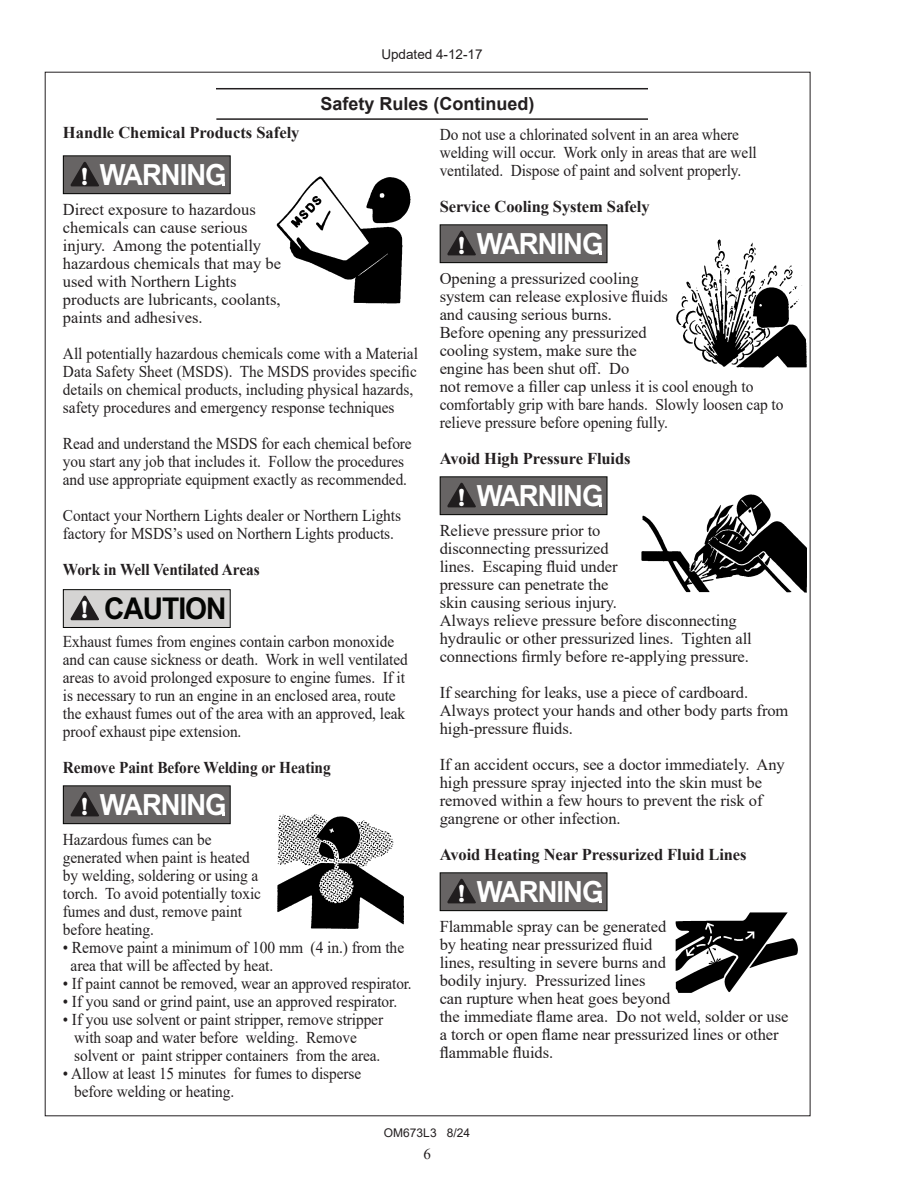
<style>
.page{position:relative;width:918px;height:1188px;background:#fff}
.page>*{position:absolute;margin:0;border:0;box-sizing:border-box;transform-origin:0 0}
.t1{font:700 30px "Arial";letter-spacing:-.035em;color:#040503;scale:.94 1}
.t2{font:700 29.25px "Arial";letter-spacing:-.035em;color:#fff;scale:.94 1}
.t3{font:700 18px "Arial";color:#231f20}
.t4{font:16.5px/18px "Times New Roman";letter-spacing:-.005em;color:#231f20;scale:.93 1}
.t5{font:16.5px/18px "Times New Roman";letter-spacing:-.005em;color:#231f20}
.t6{font:700 16.5px "Times New Roman";letter-spacing:-.005em;color:#231f20}
.t7{font:700 16.5px "Times New Roman";letter-spacing:-.005em;color:#231f20;scale:.93 1}
.t8{font:16.5px "Times New Roman";letter-spacing:-.005em;color:#231f20;scale:.94 1}
.t9{font:15px "Times New Roman";color:#231f20}
.t10{font:13.5px "Arial";color:#231f20}
.t11{font:12px "Arial";color:#231f20}
.s1{font-family:"Bookman Old Style";font-size:25.05px}
.s2{font-family:"Bookman Old Style";font-size:25.05px;color:#fff}
</style>
<div class="page">
<hr style="left:216px;top:88px;width:432px;height:1px;background:#231f20">
<hr style="left:216px;top:118px;width:432px;height:2px;background:#231f20">
<img style="left:276px;top:176px;width:135px;height:128px">
<img style="left:277px;top:814px;width:127px;height:115px">
<img style="left:676px;top:239px;width:130px;height:129px">
<img style="left:641px;top:494px;width:165px;height:99px">
<img style="left:675px;top:912px;width:123px;height:81px">
<div style="left:440px;top:225px;width:167px;height:38px;background:#676464"></div>
<div style="left:440px;top:224px;width:167px;height:39px;border:1px solid #040503"></div>
<svg style="left:447px;top:230px;width:29px;height:26px"></svg>
<div style="left:440px;top:477px;width:167px;height:38px;background:#676464"></div>
<div style="left:440px;top:476px;width:167px;height:39px;border:1px solid #040503"></div>
<svg style="left:447px;top:482px;width:29px;height:26px"></svg>
<div style="left:440px;top:873px;width:167px;height:38px;background:#676464"></div>
<div style="left:440px;top:872px;width:167px;height:39px;border:1px solid #040503"></div>
<svg style="left:447px;top:878px;width:29px;height:26px"></svg>
<div style="left:63px;top:156px;width:167px;height:38px;background:#676464"></div>
<div style="left:63px;top:155px;width:168px;height:39px;border:1px solid #040503"></div>
<svg style="left:70px;top:162px;width:29px;height:25px"></svg>
<div style="left:63px;top:590px;width:167px;height:37px;background:#d5d4d3"></div>
<div style="left:63px;top:589px;width:168px;height:39px;border:1px solid #040503"></div>
<svg style="left:70px;top:595px;width:29px;height:25px"></svg>
<div style="left:63px;top:786px;width:167px;height:38px;background:#676464"></div>
<div style="left:63px;top:785px;width:168px;height:39px;border:1px solid #040503"></div>
<svg style="left:70px;top:792px;width:29px;height:25px"></svg>
<p class="t10" style="left:381px;top:45px;width:103px">Updated 4-12-17</p>
<p class="t3" style="left:321px;top:91px;width:216px">Safety Rules (Continued)</p>
<p class="t4" style="left:440px;top:125px;width:342px">Do not use a chlorinated solvent in an area where welding will occur. Work only in areas that are well ventilated. Dispose of paint and solvent properly.</p>
<p class="t6" style="left:440px;top:194px;width:211px">Service Cooling System Safely</p>
<p class="t2" style="left:457px;top:225px;width:157px"><span class="s1">!</span> WARNING</p>
<p class="t5" style="left:440px;top:269px;width:230px">Opening a pressurized cooling system can release explosive fluids and causing serious burns.</p>
<p class="t5" style="left:440px;top:323px;width:345px">Before opening any pressurized<br>cooling system, make sure the<br>engine has been shut off. Do<br>not remove a filler cap unless it is cool enough to comfortably grip with bare hands. Slowly loosen cap to relieve pressure before opening fully.</p>
<p class="t6" style="left:440px;top:446px;width:192px">Avoid High Pressure Fluids</p>
<p class="t2" style="left:457px;top:477px;width:157px"><span class="s1">!</span> WARNING</p>
<p class="t5" style="left:440px;top:521px;width:314px">Relieve pressure prior to<br>disconnecting pressurized<br>lines. Escaping fluid under<br>pressure can penetrate the<br>skin causing serious injury.<br>Always relieve pressure before disconnecting hydraulic or other pressurized lines. Tighten all connections firmly before re-applying pressure.</p>
<p class="t5" style="left:440px;top:683px;width:350px">If searching for leaks, use a piece of cardboard.<br>Always protect your hands and other body parts from high-pressure fluids.</p>
<p class="t5" style="left:440px;top:755px;width:347px">If an accident occurs, see a doctor immediately. Any high pressure spray injected into the skin must be removed within a few hours to prevent the risk of gangrene or other infection.</p>
<p class="t6" style="left:440px;top:842px;width:308px">Avoid Heating Near Pressurized Fluid Lines</p>
<p class="t2" style="left:457px;top:873px;width:157px"><span class="s1">!</span> WARNING</p>
<p class="t5" style="left:440px;top:917px;width:350px">Flammable spray can be generated<br>by heating near pressurized fluid<br>lines, resulting in severe burns and<br>bodily injury. Pressurized lines<br>can rupture when heat goes beyond<br>the immediate flame area. Do not weld, solder or use a torch or open flame near pressurized lines or other flammable fluids.</p>
<p class="t6" style="left:63px;top:121px;width:238px">Handle Chemical Products Safely</p>
<p class="t2" style="left:80px;top:156px;width:157px"><span class="s1">!</span> WARNING</p>
<p class="t5" style="left:63px;top:200px;width:220px">Direct exposure to hazardous chemicals can cause serious injury. Among the potentially hazardous chemicals that may be used with Northern Lights</p>
<p class="t5" style="left:63px;top:290px;width:219px">products are lubricants, coolants, paints and adhesives.</p>
<p class="t4" style="left:63px;top:344px;width:383px">All potentially hazardous chemicals come with a Material Data Safety Sheet (MSDS). The MSDS provides specific details on chemical products, including physical hazards, safety procedures and emergency response techniques</p>
<p class="t4" style="left:63px;top:434px;width:377px">Read and understand the MSDS for each chemical before you start any job that includes it. Follow the procedures and use appropriate equipment exactly as recommended.</p>
<p class="t4" style="left:63px;top:506px;width:365px">Contact your Northern Lights dealer or Northern Lights factory for MSDS’s used on Northern Lights products.</p>
<p class="t7" style="left:63px;top:557px;width:213px">Work in Well Ventilated Areas</p>
<p class="t1" style="left:80px;top:589px;width:157px"><span class="s2">!</span> CAUTION</p>
<p class="t4" style="left:63px;top:632px;width:372px">Exhaust fumes from engines contain carbon monoxide and can cause sickness or death. Work in well ventilated areas to avoid prolonged exposure to engine fumes. If it is necessary to run an engine in an enclosed area, route the exhaust fumes out of the area with an approved, leak proof exhaust pipe extension.</p>
<p class="t7" style="left:63px;top:755px;width:289px">Remove Paint Before Welding or Heating</p>
<p class="t2" style="left:80px;top:786px;width:157px"><span class="s1">!</span> WARNING</p>
<p class="t4" style="left:63px;top:830px;width:215px">Hazardous fumes can be generated when paint is heated by welding, soldering or using a torch. To avoid potentially toxic fumes and dust, remove paint before heating.</p>
<p class="t4" style="left:63px;top:938px;width:368px">• Remove paint a minimum of 100 mm (4 in.) from the</p>
<p class="t8" style="left:71px;top:954px;width:217px">area that will be affected by heat.</p>
<p class="t4" style="left:63px;top:974px;width:377px">• If paint cannot be removed, wear an approved respirator.</p>
<p class="t4" style="left:63px;top:992px;width:361px">• If you sand or grind paint, use an approved respirator.</p>
<p class="t4" style="left:63px;top:1010px;width:346px">• If you use solvent or paint stripper, remove stripper</p>
<p class="t4" style="left:74px;top:1028px;width:305px">with soap and water before welding. Remove</p>
<p class="t4" style="left:74px;top:1046px;width:331px">solvent or paint stripper containers from the area.</p>
<p class="t4" style="left:63px;top:1064px;width:322px">• Allow at least 15 minutes for fumes to disperse</p>
<p class="t4" style="left:74px;top:1082px;width:174px">before welding or heating.</p>
<p class="t11" style="left:384px;top:1125px;width:88px">OM673L3 8/24</p>
<p class="t9" style="left:424px;top:1143px;width:9px">6</p>
</div>
